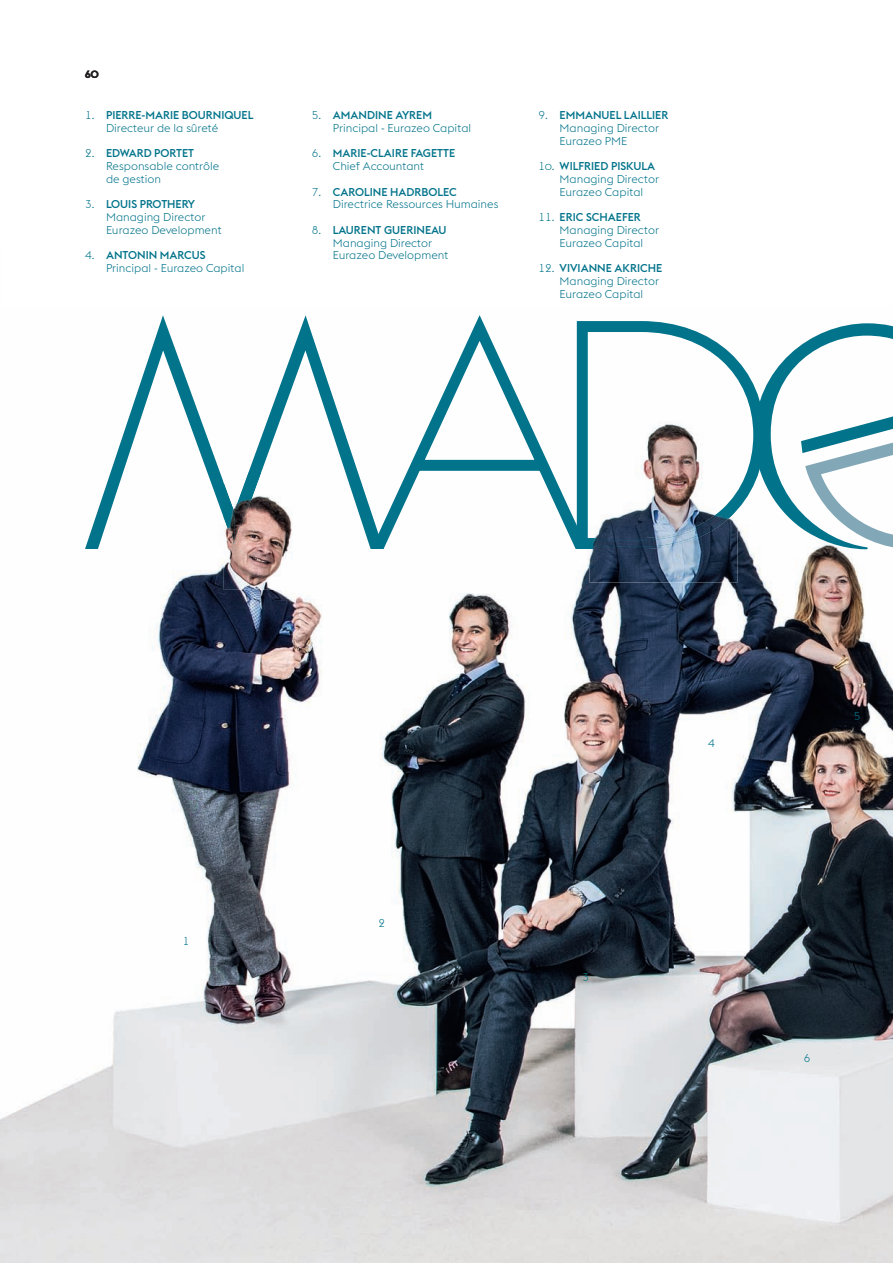
<style>
.page{position:relative;width:893px;height:1263px;background:#fff}
.page>*{position:absolute;margin:0;border:0;box-sizing:border-box;transform-origin:0 0}
.t1{font:300 11.25px/12.8px "Euclid Flex";color:#01738a}
.t2{font:500 11.25px/12.8px "Euclid Flex";color:#01738a}
.t3{font:700 10.5px "Euclid Flex";color:#231f20}
.s1{font-weight:300}
.s2{font-weight:500}
</style>
<div class="page">
<img style="left:0;top:549px;width:893px;height:714px">
<svg style="left:85px;top:315px;width:285px;height:234px"></svg>
<svg style="left:370px;top:315px;width:219px;height:236px"></svg>
<svg style="left:420px;top:333px;width:119px;height:131px"></svg>
<svg style="left:577px;top:321px;width:302px;height:228px"></svg>
<img style="left:805px;top:324px;width:88px;height:225px">
<img style="left:589px;top:411px;width:148px;height:172px">
<img style="left:589px;top:510px;width:144px;height:39px">
<img style="left:224px;top:472px;width:77px;height:118px">
<img style="left:224px;top:483px;width:9px;height:61px">
<img style="left:233px;top:472px;width:28px;height:72px">
<p class="t3" style="left:85px;top:71px;width:16px">60</p>
<p class="t2" style="left:106px;top:110px;width:149px;text-indent:-21px"><span class="s1">1.</span> PIERRE-MARIE BOURNIQUEL<br><span class="s1">Directeur de la sûreté</span></p>
<p class="t1" style="left:106px;top:148px;width:115px;text-indent:-21px">2. <span class="s2">EDWARD PORTET<br></span>Responsable contrôle de gestion</p>
<p class="t1" style="left:106px;top:199px;width:117px;text-indent:-21px">3. <span class="s2">LOUIS PROTHERY<br></span>Managing Director<br>Eurazeo Development</p>
<p class="t1" style="left:106px;top:250px;width:140px;text-indent:-21px">4. <span class="s2">ANTONIN MARCUS<br></span>Principal - Eurazeo Capital</p>
<p class="t1" style="left:333px;top:110px;width:140px;text-indent:-21px">5. <span class="s2">AMANDINE AYREM<br></span>Principal - Eurazeo Capital</p>
<p class="t2" style="left:333px;top:148px;width:124px;text-indent:-21px"><span class="s1">6.</span> MARIE-CLAIRE FAGETTE<br><span class="s1">Chief Accountant</span></p>
<p class="t1" style="left:333px;top:186px;width:167px;text-indent:-21px">7. <span class="s2">CAROLINE HADRBOLEC<br></span>Directrice Ressources Humaines</p>
<p class="t1" style="left:333px;top:224px;width:117px;text-indent:-21px">8. <span class="s2">LAURENT GUERINEAU<br></span>Managing Director<br>Eurazeo Development</p>
<p class="t1" style="left:560px;top:110px;width:110px;text-indent:-21px">9. <span class="s2">EMMANUEL LAILLIER<br></span>Managing Director<br>Eurazeo PME</p>
<p class="t1" style="left:560px;top:161px;width:101px;text-indent:-21px">10. <span class="s2">WILFRIED PISKULA<br></span>Managing Director<br>Eurazeo Capital</p>
<p class="t1" style="left:560px;top:212px;width:101px;text-indent:-21px">11. <span class="s2">ERIC SCHAEFER<br></span>Managing Director<br>Eurazeo Capital</p>
<p class="t1" style="left:560px;top:263px;width:104px;text-indent:-21px">12. <span class="s2">VIVIANNE AKRICHE<br></span>Managing Director<br>Eurazeo Capital</p>
<p class="t1" style="left:183px;top:936px;width:8px">1</p>
<p class="t1" style="left:378px;top:918px;width:8px">2</p>
<p class="t1" style="left:583px;top:972px;width:8px">3</p>
<p class="t1" style="left:708px;top:738px;width:8px">4</p>
<p class="t1" style="left:854px;top:711px;width:8px">5</p>
<p class="t1" style="left:804px;top:1053px;width:8px">6</p>
</div>
